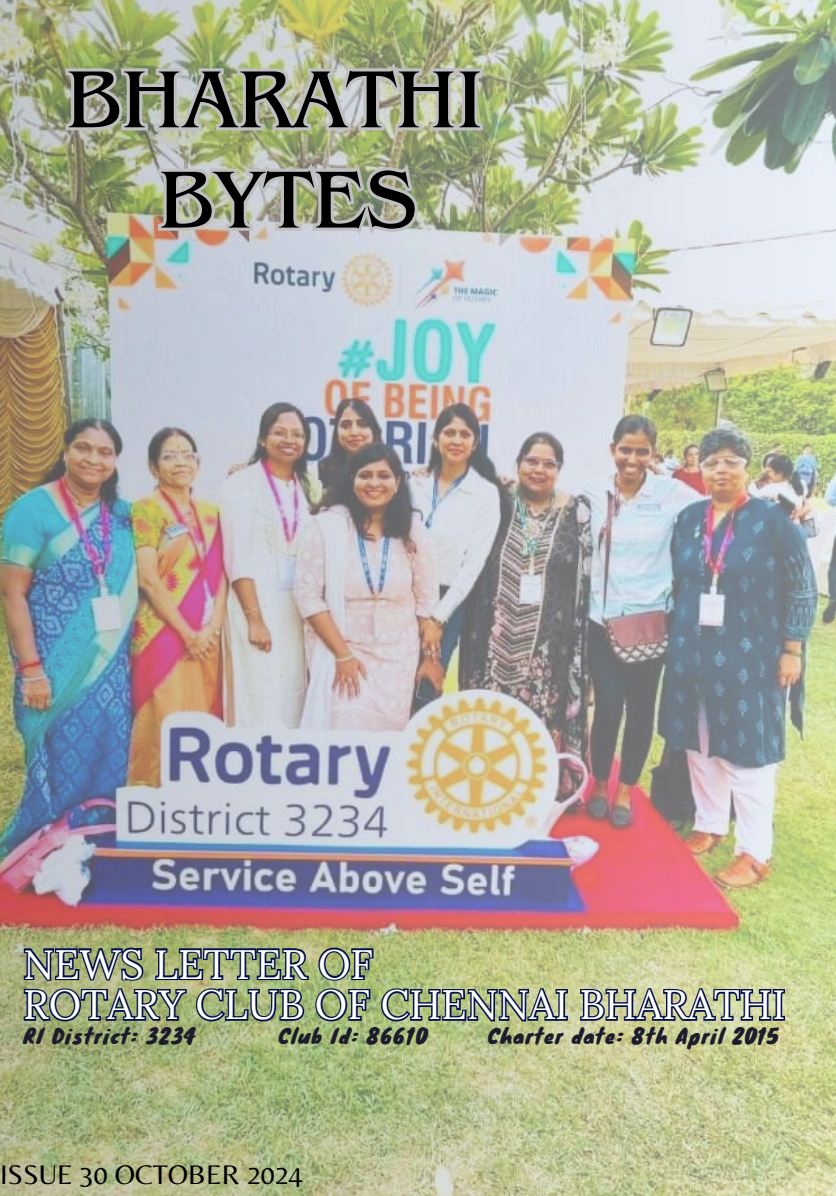
<style>
.page{position:relative;width:836px;height:1196px;background:#fff}
.page>*{position:absolute;margin:0;border:0;box-sizing:border-box;transform-origin:0 0}
.t1{font:84.8px/100.2px "Benguiat Pro ITC";letter-spacing:-.005em;color:#000;text-align:center}
.t2{font:41px/40.8px "Lora";color:#fff}
.t3{font:28px "Belleza";color:#000}
.t4{font:20px "Knewave";letter-spacing:.06em;color:#1c1c2d}
</style>
<div class="page">
<img style="left:0;top:0;width:836px;height:1195px">
<svg style="left:22px;top:945px;width:353px;height:38px;background:#647165"></svg>
<svg style="left:22px;top:986px;width:764px;height:209px;background:#a9b287"></svg>
<svg style="left:62px;top:55px;width:424px;height:80px;background:#b0b69f"></svg>
<img style="left:154px;top:155px;width:268px;height:87px">
<h2 class="t1" style="left:66px;top:62px;width:419px">BHARATHI<br>BYTES</h2>
<p class="t2" style="left:23px;top:943px;width:764px">NEWS LETTER OF<br>ROTARY CLUB OF CHENNAI BHARATHI</p>
<p class="t4" style="left:24px;top:1019px;width:174px">RI District: 3234</p>
<p class="t4" style="left:278px;top:1019px;width:150px">Club Id: 86610</p>
<p class="t4" style="left:488px;top:1019px;width:292px">Charter date: 8th April 2015</p>
<h1 class="t3" style="left:0;top:1157px;width:304px">ISSUE 30 OCTOBER 2024</h1>
</div>
